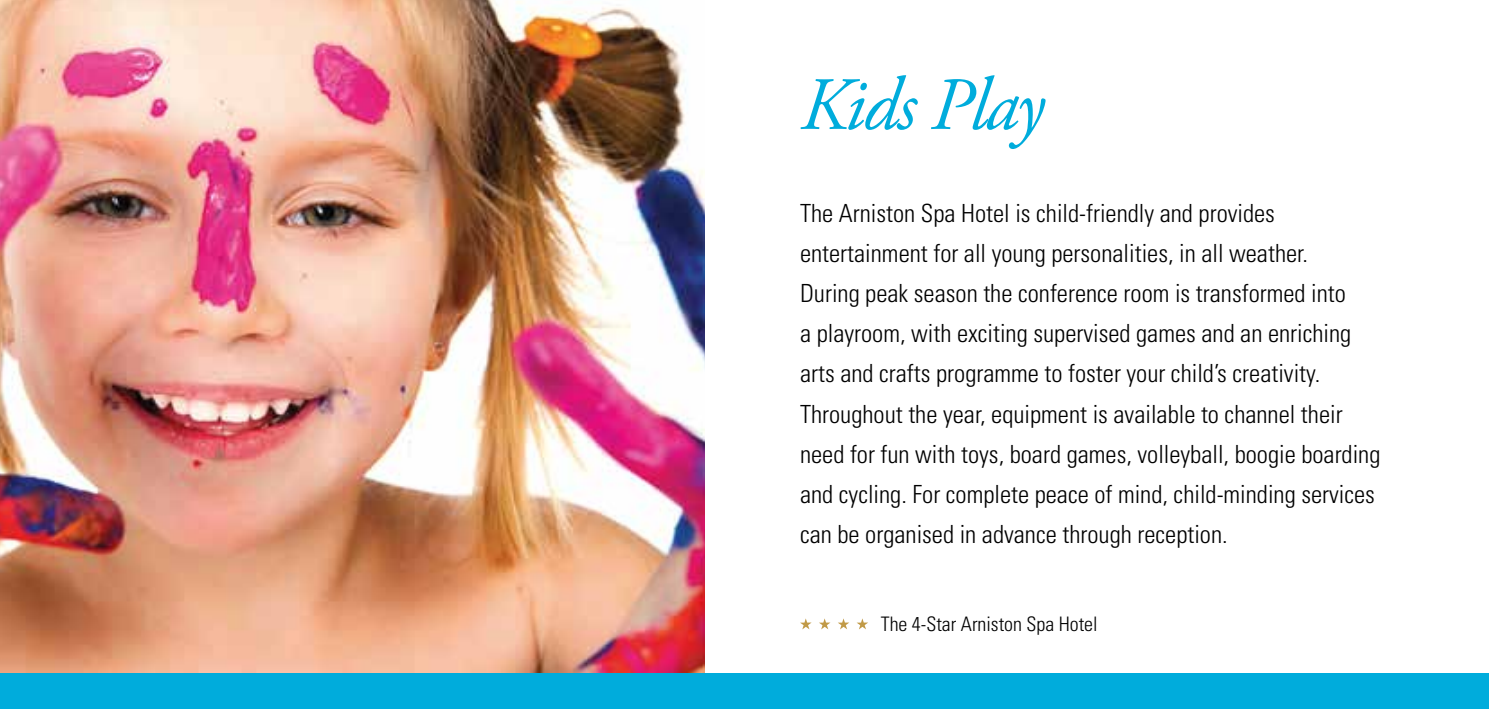
<style>
.page{position:relative;width:1489px;height:709px;background:#fff}
.page>*{position:absolute;margin:0;border:0;box-sizing:border-box;transform-origin:0 0}
.t1{font:italic 75px "Adobe Garamond Pro";letter-spacing:-.03em;color:#00acdc}
.t2{font:300 condensed 25px/40px "Univers";color:#000}
.t3{font:300 condensed 20px "Univers";color:#000}
</style>
<div class="page">
<img style="left:0;top:0;width:704px;height:673px">
<svg style="left:838px;top:618px;width:11px;height:11px"></svg>
<svg style="left:857px;top:618px;width:11px;height:11px"></svg>
<svg style="left:800px;top:618px;width:11px;height:11px"></svg>
<svg style="left:819px;top:618px;width:11px;height:11px"></svg>
<div style="left:0;top:673px;width:1488px;height:36px;background:#00acdc"></div>
<h1 class="t1" style="left:800px;top:60px;width:245px">Kids Play</h1>
<p class="t2" style="left:800px;top:194px;width:582px">The Arniston Spa Hotel is child-friendly and provides entertainment for all young personalities, in all weather.<br>During peak season the conference room is transformed into<br>a playroom, with exciting supervised games and an enriching arts and crafts programme to foster your child’s creativity.<br>Throughout the year, equipment is available to channel their need for fun with toys, board games, volleyball, boogie boarding and cycling. For complete peace of mind, child-minding services can be organised in advance through reception.</p>
<p class="t3" style="left:880px;top:611px;width:218px">The 4-Star Arniston Spa Hotel</p>
</div>
